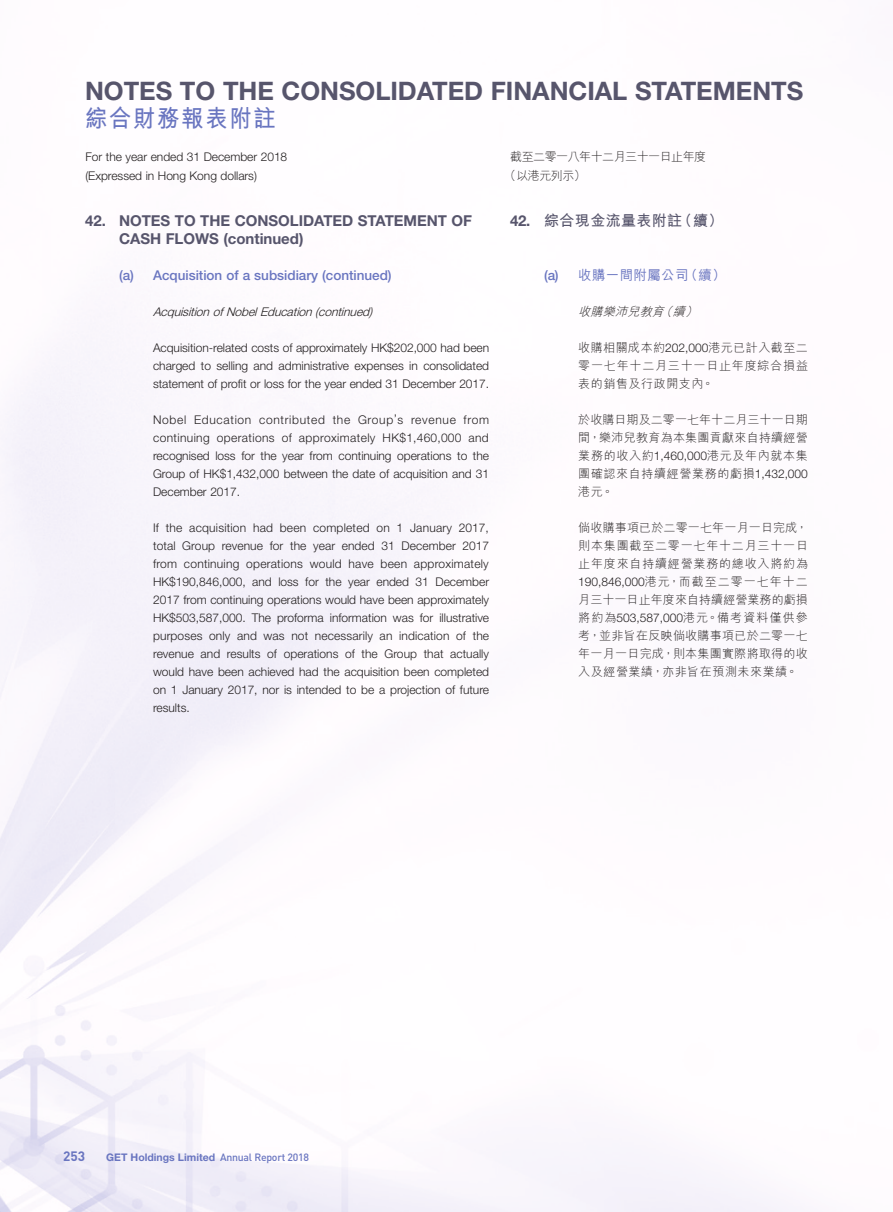
<style>
.page{position:relative;width:893px;height:1212px;background:#fff}
.page>*{position:absolute;margin:0;border:0;box-sizing:border-box;transform-origin:0 0}
.t1{font:700 25.5px "Helvetica Neue LT Std";color:#57556c}
.t2{font:700 24px "M Hei HK";letter-spacing:.08em;color:#6975c0;scale:.93 1}
.Heading_1{font:700 15px "Helvetica Neue LT Std";color:#57556c}
.C_Heading_1{font:700 15px "M Hei HK";letter-spacing:.025em;color:#57556c}
.C_Heading_1-2{font:700 15px "Helvetica Neue LT Std";color:#57556c}
.Heading_2{font:500 13.5px "Helvetica Neue LT Std";color:#6975c0}
.C_Heading_2{font:500 13.5px "M Hei HK";letter-spacing:.025em;color:#6975c0}
.t3{font:700 13.5px "DIN";color:#6975c0}
.C_Heading_2-2{font:500 13.5px "Helvetica Neue LT Std";color:#6975c0}
.Body_Text{font:300 12px/18px "Helvetica Neue LT Std";color:#231f20}
.C_Body_Text{font:300 12px/18px "M Hei HK";letter-spacing:.04em;color:#231f20;text-align:justify}
.Body_Text-2{font:300 12px "Helvetica Neue LT Std";letter-spacing:.02em;color:#231f20}
.Heading_3{font:italic 300 12px "Helvetica Neue LT Std";color:#231f20}
.Body_Text-3{font:300 12px "Helvetica Neue LT Std";letter-spacing:.03em;color:#231f20}
.Body_Text-4{font:300 12px "Helvetica Neue LT Std";letter-spacing:.06em;color:#231f20}
.C_Body_Text-2{font:300 12px/18.5px "M Hei HK";letter-spacing:-.04em;color:#231f20}
.C_Heading_3{font:italic 300 12px "M Hei HK";color:#231f20}
.t4{font:700 10.5px "Helvetica Neue LT Std";color:#6975c0}
.t5{font:500 10.5px "DIN";letter-spacing:-.025em;color:#6975c0}
.s1{font-family:"Helvetica Neue LT Std"}
</style>
<div class="page">
<h1 class="t1" style="left:85px;top:75px;width:720px">NOTES TO THE CONSOLIDATED FINANCIAL STATEMENTS</h1>
<h2 class="t2" style="left:85px;top:101px;width:207px">綜合財務報表附註</h2>
<p class="Body_Text" style="left:85px;top:148px;width:203px;line-height:18.5px">For the year ended 31 December 2018 (Expressed in Hong Kong dollars(</p>
<p class="C_Body_Text-2" style="left:504px;top:148px;width:203px;text-indent:6px">截至二零一八年十二月三十一日止年度（以港元列示(</p>
<p class="Heading_1" style="left:85px;top:211px;width:22px">42.</p>
<p class="Heading_1" style="left:119px;top:211px;width:354px">NOTES TO THE CONSOLIDATED STATEMENT OF</p>
<p class="Heading_1" style="left:119px;top:229px;width:186px">CASH FLOWS (continued(</p>
<p class="Heading_2" style="left:153px;top:267px;width:240px">Acquisition of a subsidiary (continued(</p>
<p class="Heading_2" style="left:119px;top:267px;width:16px">a( )</p>
<p class="Heading_3" style="left:315px;top:304px;width:8px">(</p>
<p class="Body_Text" style="left:153px;top:338px;width:338px;text-align:right">Acquisition-related costs of approximately HK$202,000 had been consolidated</p>
<p class="Heading_3" style="left:369px;top:304px;width:4px">(</p>
<p class="Heading_3" style="left:153px;top:304px;width:221px">Acquisition of Nobel Education continued</p>
<p class="Body_Text" style="left:153px;top:356px;width:338px">charged<br>statement of profit or loss for the year ended 31 December 2017.</p>
<p class="Body_Text" style="left:464px;top:410px;width:27px">from</p>
<p class="Body_Text" style="left:217px;top:356px;width:33px">selling</p>
<p class="Body_Text" style="left:254px;top:356px;width:21px">and</p>
<p class="Body_Text" style="left:279px;top:356px;width:72px">administrative</p>
<p class="Body_Text" style="left:409px;top:356px;width:10px">in</p>
<p class="Body_Text" style="left:201px;top:356px;width:12px">to</p>
<p class="Body_Text" style="left:355px;top:356px;width:51px">expenses</p>
<p class="Body_Text" style="left:358px;top:410px;width:47px">Group s’</p>
<p class="Body_Text" style="left:153px;top:410px;width:35px">Nobel</p>
<p class="Body_Text-4" style="left:194px;top:412px;width:59px">Education</p>
<p class="Body_Text-4" style="left:259px;top:412px;width:67px">contributed</p>
<p class="Body_Text" style="left:333px;top:410px;width:19px">the</p>
<p class="Body_Text-4" style="left:411px;top:412px;width:46px">revenue</p>
<p class="Body_Text-3" style="left:153px;top:430px;width:58px">continuing</p>
<p class="Body_Text" style="left:383px;top:428px;width:80px">HK$1,460,000</p>
<p class="Body_Text-3" style="left:217px;top:430px;width:59px">operations</p>
<p class="Body_Text" style="left:282px;top:428px;width:12px">of</p>
<p class="Body_Text-3" style="left:299px;top:430px;width:78px">approximately</p>
<p class="Body_Text" style="left:469px;top:428px;width:22px">and</p>
<p class="Body_Text" style="left:153px;top:446px;width:338px">recognised<br>Group of HK$1,432,000 between the date of acquisition and 31<br>December 2017.</p>
<p class="Body_Text" style="left:459px;top:518px;width:32px">2017,</p>
<p class="Body_Text" style="left:215px;top:446px;width:22px">loss</p>
<p class="Body_Text" style="left:241px;top:446px;width:15px">for</p>
<p class="Body_Text" style="left:260px;top:446px;width:18px">the</p>
<p class="Body_Text" style="left:310px;top:446px;width:25px">from</p>
<p class="Body_Text" style="left:339px;top:446px;width:55px">continuing</p>
<p class="Body_Text" style="left:397px;top:446px;width:56px">operations</p>
<p class="Body_Text" style="left:473px;top:446px;width:18px">the</p>
<p class="Body_Text" style="left:457px;top:446px;width:12px">to</p>
<p class="Body_Text" style="left:282px;top:446px;width:23px">year</p>
<p class="Body_Text" style="left:153px;top:518px;width:7px">If</p>
<p class="Body_Text" style="left:166px;top:518px;width:18px">the</p>
<p class="Body_Text-2" style="left:189px;top:520px;width:59px">acquisition</p>
<p class="Body_Text" style="left:253px;top:518px;width:21px">had</p>
<p class="Body_Text" style="left:280px;top:518px;width:28px">been</p>
<p class="Body_Text-2" style="left:313px;top:520px;width:58px">completed</p>
<p class="Body_Text-2" style="left:410px;top:520px;width:43px">January</p>
<p class="Body_Text" style="left:397px;top:518px;width:8px">1</p>
<p class="Body_Text" style="left:376px;top:518px;width:15px">on</p>
<p class="Body_Text" style="left:182px;top:536px;width:34px">Group</p>
<p class="Body_Text" style="left:153px;top:536px;width:24px">total</p>
<p class="Body_Text" style="left:270px;top:536px;width:15px">for</p>
<p class="Body_Text" style="left:290px;top:536px;width:18px">the</p>
<p class="Body_Text" style="left:342px;top:536px;width:35px">ended</p>
<p class="Body_Text" style="left:381px;top:536px;width:15px">31</p>
<p class="Body_Text" style="left:222px;top:536px;width:43px">revenue</p>
<p class="Body_Text" style="left:313px;top:536px;width:24px">year</p>
<p class="Body_Text" style="left:401px;top:536px;width:56px">December</p>
<p class="Body_Text" style="left:462px;top:536px;width:28px">2017</p>
<p class="Body_Text" style="left:153px;top:554px;width:26px">from</p>
<p class="Body_Text-2" style="left:184px;top:556px;width:57px">continuing</p>
<p class="Body_Text-2" style="left:246px;top:556px;width:58px">operations</p>
<p class="Body_Text" style="left:310px;top:554px;width:34px">would</p>
<p class="Body_Text" style="left:349px;top:554px;width:27px">have</p>
<p class="Body_Text" style="left:381px;top:554px;width:28px">been</p>
<p class="Body_Text-2" style="left:414px;top:556px;width:76px">approximately</p>
<p class="Body_Text" style="left:153px;top:572px;width:94px">HK$190,846,000,</p>
<p class="Body_Text" style="left:153px;top:590px;width:338px">2017 from continuing operations would have been approximately</p>
<p class="Body_Text" style="left:439px;top:608px;width:51px">illustrative</p>
<p class="Body_Text" style="left:252px;top:572px;width:21px">and</p>
<p class="Body_Text" style="left:278px;top:572px;width:22px">loss</p>
<p class="Body_Text" style="left:305px;top:572px;width:15px">for</p>
<p class="Body_Text" style="left:325px;top:572px;width:18px">the</p>
<p class="Body_Text" style="left:376px;top:572px;width:34px">ended</p>
<p class="Body_Text" style="left:435px;top:572px;width:55px">December</p>
<p class="Body_Text" style="left:416px;top:572px;width:15px">31</p>
<p class="Body_Text" style="left:348px;top:572px;width:23px">year</p>
<p class="Body_Text" style="left:153px;top:608px;width:94px">HK$503,587,000.</p>
<p class="Body_Text" style="left:252px;top:608px;width:21px">The</p>
<p class="Body_Text" style="left:277px;top:608px;width:48px">proforma</p>
<p class="Body_Text" style="left:330px;top:608px;width:59px">information</p>
<p class="Body_Text" style="left:420px;top:608px;width:15px">for</p>
<p class="Body_Text" style="left:393px;top:608px;width:22px">was</p>
<p class="Body_Text" style="left:209px;top:626px;width:23px">only</p>
<p class="Body_Text" style="left:237px;top:626px;width:21px">and</p>
<p class="Body_Text" style="left:315px;top:626px;width:60px">necessarily</p>
<p class="Body_Text" style="left:291px;top:626px;width:18px">not</p>
<p class="Body_Text" style="left:153px;top:626px;width:51px">purposes</p>
<p class="Body_Text" style="left:264px;top:626px;width:23px">was</p>
<p class="Body_Text" style="left:380px;top:626px;width:14px">an</p>
<p class="Body_Text" style="left:399px;top:626px;width:52px">indication</p>
<p class="Body_Text" style="left:456px;top:626px;width:11px">of</p>
<p class="Body_Text" style="left:473px;top:626px;width:18px">the</p>
<p class="Body_Text" style="left:384px;top:644px;width:34px">Group</p>
<p class="Body_Text" style="left:201px;top:644px;width:21px">and</p>
<p class="Body_Text" style="left:227px;top:644px;width:35px">results</p>
<p class="Body_Text" style="left:267px;top:644px;width:11px">of</p>
<p class="Body_Text" style="left:284px;top:644px;width:56px">operations</p>
<p class="Body_Text" style="left:345px;top:644px;width:11px">of</p>
<p class="Body_Text" style="left:362px;top:644px;width:18px">the</p>
<p class="Body_Text" style="left:424px;top:644px;width:21px">that</p>
<p class="Body_Text" style="left:450px;top:644px;width:40px">actually</p>
<p class="Body_Text" style="left:153px;top:644px;width:338px">revenue<br>would have been achieved had the acquisition been completed on 1 January 2017, nor is intended to be a projection of future results.</p>
<p class="C_Heading_1-2" style="left:510px;top:211px;width:22px">42.</p>
<p class="C_Heading_1" style="left:544px;top:210px;width:139px">綜合現金流量表附註</p>
<p class="C_Heading_1" style="left:677px;top:210px;width:48px">（續(</p>
<p class="C_Heading_2-2" style="left:544px;top:267px;width:16px">a( )</p>
<p class="C_Heading_2" style="left:578px;top:265px;width:112px">收購一間附屬公司</p>
<p class="C_Heading_2" style="left:684px;top:265px;width:43px">（續(</p>
<p class="C_Heading_3" style="left:578px;top:305px;width:90px">收購樂沛兒教育</p>
<p class="C_Body_Text" style="left:578px;top:338px;width:231px">收購相關成本約<span class="s1">202,000</span>港元已計入截至二零一七年十二月三十一日止年度綜合損益表的銷售及行政開支內。</p>
<p class="C_Body_Text" style="left:578px;top:410px;width:231px">於收購日期及二零一七年十二月三十一日期間，樂沛兒教育為本集團貢獻來自持續經營業務的收入約<span class="s1">1,460,000</span>港元及年內就本集團確認來自持續經營業務的虧損<span class="s1">1,432,000</span>港元。</p>
<p class="C_Body_Text" style="left:578px;top:518px;width:231px">倘收購事項已於二零一七年一月一日完成，則本集團截至二零一七年十二月三十一日止年度來自持續經營業務的總收入將約為<span class="s1">190,846,000</span>港元，而截至二零一七年十二月三十一日止年度來自持續經營業務的虧損將約為<span class="s1">503,587,000</span>港元。備考資料僅供參考，並非旨在反映倘收購事項已於二零一七年一月一日完成，則本集團實際將取得的收入及經營業績，亦非旨在預測未來業績。</p>
<p class="C_Heading_3" style="left:673px;top:305px;width:17px">續</p>
<p class="C_Heading_3" style="left:660px;top:305px;width:17px">（</p>
<p class="C_Heading_3" style="left:685px;top:305px;width:17px">(</p>
<p class="t3" style="left:63px;top:1147px;width:23px">253</p>
<p class="t4" style="left:106px;top:1151px;width:110px">GET Holdings Limited</p>
<p class="t5" style="left:220px;top:1150px;width:90px">Annual Report 2018</p>
</div>
